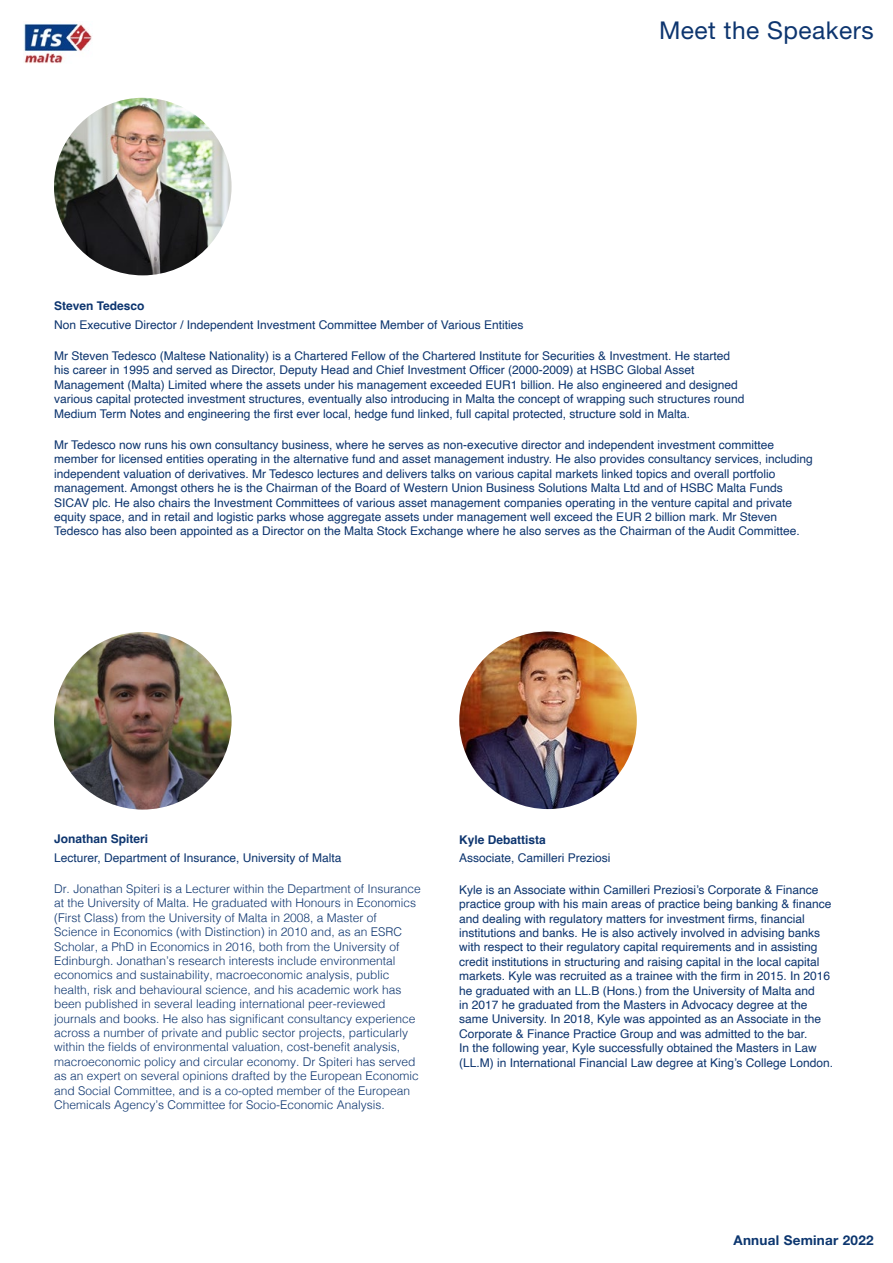
<style>
.page{position:relative;width:893px;height:1263px;background:#fff}
.page>*{position:absolute;margin:0;border:0;box-sizing:border-box;transform-origin:0 0}
.t1{font:24.45px "Helvetica Neue LT Std";letter-spacing:.02em;color:#0d356f}
.t2{font:700 13.5px "Helvetica Neue LT Std";letter-spacing:.02em;color:#0c366f}
.t3{font:12px/14.4px "Helvetica";color:#0d356f}
.t4{font:300 12px/14.4px "Helvetica";color:#0d356f}
.t5{font:700 12px "Helvetica";color:#0d356f}
</style>
<div class="page">
<img style="left:24px;top:24px;width:68px;height:39px">
<img style="left:54px;top:632px;width:178px;height:177px">
<img style="left:54px;top:98px;width:178px;height:177px">
<img style="left:459px;top:631px;width:178px;height:178px">
<h1 class="t1" style="left:659px;top:15px;width:216px">Meet the Speakers</h1>
<p class="t5" style="left:54px;top:298px;width:92px">Steven Tedesco</p>
<p class="t3" style="left:54px;top:318px;width:471px">Non Executive Director / Independent Investment Committee Member of Various Entities</p>
<p class="t3" style="left:54px;top:349px;width:692px">Mr Steven Tedesco (Maltese Nationality) is a Chartered Fellow of the Chartered Institute for Securities &amp; Investment. He started his career in 1995 and served as Director, Deputy Head and Chief Investment Officer (2000-2009) at HSBC Global Asset Management (Malta) Limited where the assets under his management exceeded EUR1 billion. He also engineered and designed various capital protected investment structures, eventually also introducing in Malta the concept of wrapping such structures round Medium Term Notes and engineering the first ever local, hedge fund linked, full capital protected, structure sold in Malta.</p>
<p class="t3" style="left:54px;top:438px;width:760px">Mr Tedesco now runs his own consultancy business, where he serves as non-executive director and independent investment committee member for licensed entities operating in the alternative fund and asset management industry. He also provides consultancy services, including independent valuation of derivatives. Mr Tedesco lectures and delivers talks on various capital markets linked topics and overall portfolio management. Amongst others he is the Chairman of the Board of Western Union Business Solutions Malta Ltd and of HSBC Malta Funds SICAV plc. He also chairs the Investment Committees of various asset management companies operating in the venture capital and private equity space, and in retail and logistic parks whose aggregate assets under management well exceed the EUR 2 billion mark. Mr Steven Tedesco has also been appointed as a Director on the Malta Stock Exchange where he also serves as the Chairman of the Audit Committee.</p>
<p class="t5" style="left:54px;top:831px;width:96px">Jonathan Spiteri</p>
<p class="t3" style="left:54px;top:851px;width:289px">Lecturer, Department of Insurance, University of Malta</p>
<p class="t4" style="left:54px;top:881px;width:368px">Dr. Jonathan Spiteri is a Lecturer within the Department of Insurance at the University of Malta. He graduated with Honours in Economics (First Class) from the University of Malta in 2008, a Master of Science in Economics (with Distinction) in 2010 and, as an ESRC Scholar, a PhD in Economics in 2016, both from the University of Edinburgh. Jonathan’s research interests include environmental economics and sustainability, macroeconomic analysis, public health, risk and behavioural science, and his academic work has been published in several leading international peer-reviewed journals and books. He also has significant consultancy experience across a number of private and public sector projects, particularly within the fields of environmental valuation, cost-benefit analysis, macroeconomic policy and circular economy. Dr Spiteri has served as an expert on several opinions drafted by the European Economic and Social Committee, and is a co-opted member of the European Chemicals Agency’s Committee for Socio-Economic Analysis.</p>
<p class="t5" style="left:459px;top:832px;width:88px">Kyle Debattista</p>
<p class="t3" style="left:459px;top:851px;width:153px">Associate, Camilleri Preziosi</p>
<p class="t3" style="left:459px;top:883px;width:375px">Kyle is an Associate within Camilleri Preziosi’s Corporate &amp; Finance practice group with his main areas of practice being banking &amp; finance and dealing with regulatory matters for investment firms, financial institutions and banks. He is also actively involved in advising banks with respect to their regulatory capital requirements and in assisting credit institutions in structuring and raising capital in the local capital markets. Kyle was recruited as a trainee with the firm in 2015. In 2016 he graduated with an LL.B (Hons.) from the University of Malta and<br>in 2017 he graduated from the Masters in Advocacy degree at the same University. In 2018, Kyle was appointed as an Associate in the Corporate &amp; Finance Practice Group and was admitted to the bar.<br>In the following year, Kyle successfully obtained the Masters in Law (LL.M) in International Financial Law degree at King’s College London.</p>
<p class="t2" style="left:733px;top:1232px;width:142px">Annual Seminar 2022</p>
</div>
